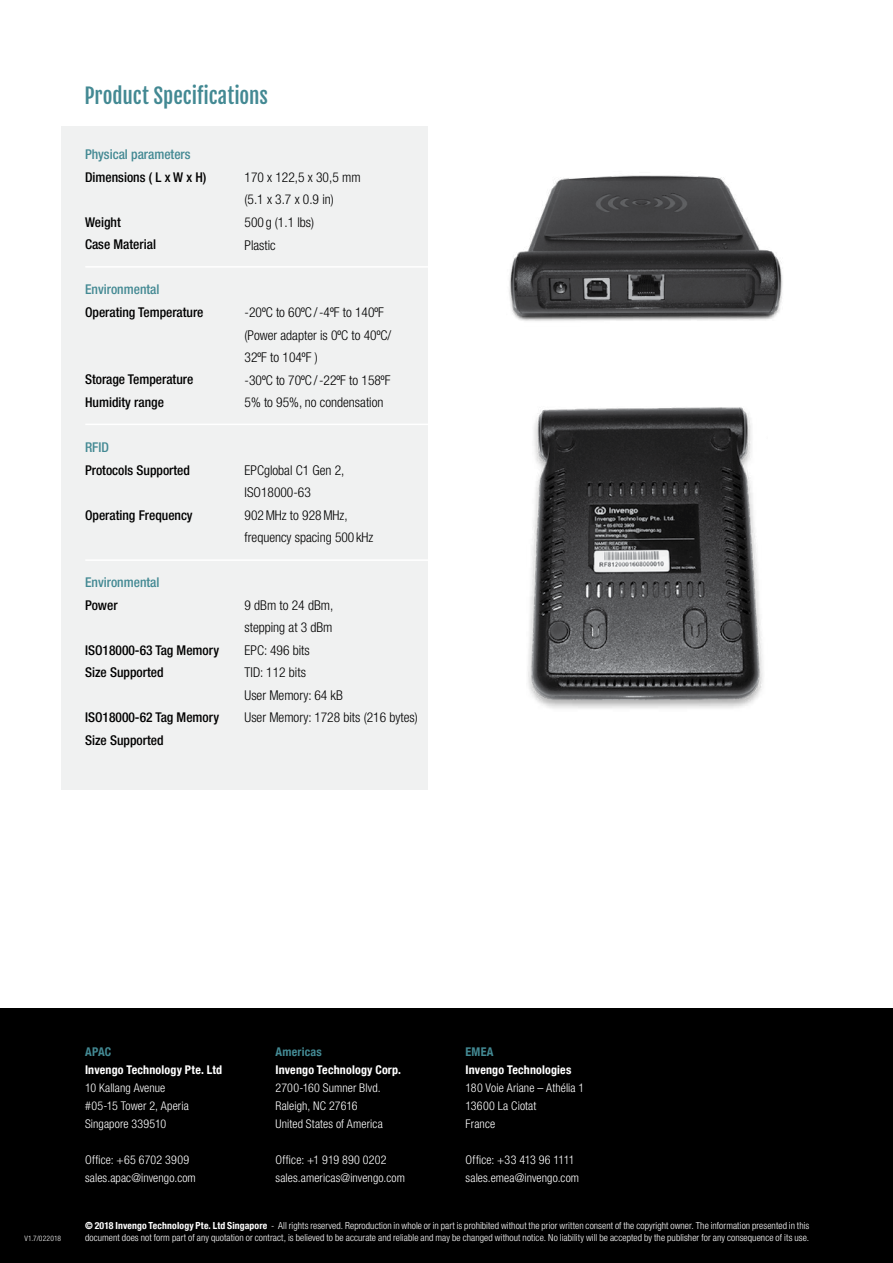
<style>
.page{position:relative;width:893px;height:1263px;background:#fff}
.page>*{position:absolute;margin:0;border:0;box-sizing:border-box;transform-origin:0 0}
.t1{font:21px "Fjalla One";color:#438993}
.t2{font:300 condensed 13.5px/22.5px "Helvetica Neue LT Com";color:#000}
.t3{font:500 condensed 13.5px/22.5px "Helvetica Neue LT Com";color:#000}
.t4{font:500 condensed 13.5px "Helvetica Neue LT Com";color:#438993}
.t5{font:300 condensed 12px/18px "Helvetica Neue LT Com";letter-spacing:.01em;color:#fff}
.t6{font:700 condensed 12px "Helvetica Neue LT Com";letter-spacing:.015em;color:#fff}
.t7{font:700 condensed 12px "Helvetica Neue LT Com";letter-spacing:.015em;color:#438993}
.t8{font:300 condensed 9.75px/12px "Helvetica Neue LT Com";letter-spacing:.01em;color:#fff}
.t9{font:300 condensed 7.5px "Helvetica Neue LT Com";letter-spacing:.03em;color:#fff}
.s1{font-weight:700}
</style>
<div class="page">
<div style="left:0;top:1008px;width:893px;height:255px;background:#000"></div>
<div style="left:61px;top:126px;width:366px;height:663px;background:#f0f1f1"></div>
<hr style="left:85px;top:266px;width:349px;height:2px;background:#fff">
<hr style="left:85px;top:424px;width:349px;height:1px;background:#fff">
<hr style="left:85px;top:559px;width:349px;height:2px;background:#fff">
<img style="left:427px;top:377px;width:336px;height:349px">
<img style="left:509px;top:175px;width:274px;height:146px">
<h1 class="t1" style="left:84px;top:82px;width:185px">Product Specifications</h1>
<h2 class="t4" style="left:85px;top:147px;width:107px">Physical parameters</h2>
<h2 class="t3" style="left:85px;top:166px;width:123px">Dimensions ( L x W x H)</h2>
<h2 class="t3" style="left:85px;top:211px;width:72px">Weight<br>Case Material</h2>
<h2 class="t4" style="left:85px;top:282px;width:76px">Environmental</h2>
<h2 class="t3" style="left:85px;top:301px;width:120px">Operating Temperature</h2>
<h2 class="t3" style="left:85px;top:368px;width:110px">Storage Temperature<br>Humidity range</h2>
<h2 class="t4" style="left:85px;top:439px;width:26px">RFID</h2>
<h2 class="t3" style="left:85px;top:458px;width:106px">Protocols Supported</h2>
<h2 class="t3" style="left:85px;top:503px;width:109px">Operating Frequency</h2>
<h2 class="t4" style="left:85px;top:574px;width:76px">Environmental</h2>
<h2 class="t3" style="left:85px;top:593px;width:34px">Power</h2>
<h2 class="t3" style="left:85px;top:638px;width:136px">ISO18000-63 Tag Memory<br>Size Supported</h2>
<h2 class="t3" style="left:85px;top:706px;width:136px">ISO18000-62 Tag Memory<br>Size Supported</h2>
<h2 class="t2" style="left:245px;top:166px;width:117px">170 x 122,5 x 30,5 mm (5.1 x 3.7 x 0.9 in)<br>500 g (1.1 lbs)<br>Plastic</h2>
<h2 class="t2" style="left:245px;top:301px;width:148px">-20ºC to 60ºC/-4ºF to 140ºF (Power adapter is 0ºC to 40ºC/<br>32ºF to 104ºF )<br>-30ºC to 70ºC/-22ºF to 158ºF<br>5% to 95%, no condensation</h2>
<h2 class="t2" style="left:245px;top:458px;width:130px">EPCglobal C1 Gen 2,<br>ISO18000-63<br>902MHz to 928MHz, frequency spacing 500 kHz</h2>
<h2 class="t2" style="left:245px;top:593px;width:175px">9 dBm to 24 dBm,<br>stepping at 3 dBm<br>EPC: 496 bits<br>TID: 112 bits<br>User Memory: 64 kB<br>User Memory: 1728 bits (216 bytes)</h2>
<p class="t9" style="left:25px;top:1233px;width:38px">V1.7/022018</p>
<p class="t7" style="left:85px;top:1045px;width:28px">APAC</p>
<p class="t6" style="left:85px;top:1063px;width:139px">Invengo Technology Pte. Ltd</p>
<p class="t5" style="left:85px;top:1079px;width:105px">10 Kallang Avenue #05-15 Tower 2, Aperia<br>Singapore 339510</p>
<p class="t5" style="left:85px;top:1151px;width:112px">Office: +65 6702 3909 sales.apac@invengo.com</p>
<p class="t7" style="left:276px;top:1045px;width:48px">Americas</p>
<p class="t6" style="left:276px;top:1063px;width:127px">Invengo Technology Corp.</p>
<p class="t5" style="left:276px;top:1079px;width:109px">2700-160 Sumner Blvd.<br>Raleigh, NC 27616<br>United States of America</p>
<p class="t5" style="left:276px;top:1151px;width:131px">Office: +1 919 890 0202 sales.americas@invengo.com</p>
<p class="t7" style="left:466px;top:1045px;width:29px">EMEA</p>
<p class="t6" style="left:466px;top:1063px;width:107px">Invengo Technologies</p>
<p class="t5" style="left:466px;top:1079px;width:120px">180 Voie Ariane – Athélia 1<br>13600 La Ciotat<br>France</p>
<p class="t5" style="left:466px;top:1151px;width:115px">Office: +33 413 96 1111 sales.emea@invengo.com</p>
<p class="t8" style="left:85px;top:1219px;width:726px"><span class="s1">© 2018 Invengo Technology Pte. Ltd Singapore</span> - All rights reserved. Reproduction in whole or in part is prohibited without the prior written consent of the copyright owner. The information presented in this document does not form part of any quotation or contract, is believed to be accurate and reliable and may be changed without notice. No liability will be accepted by the publisher for any consequence of its use.</p>
</div>
